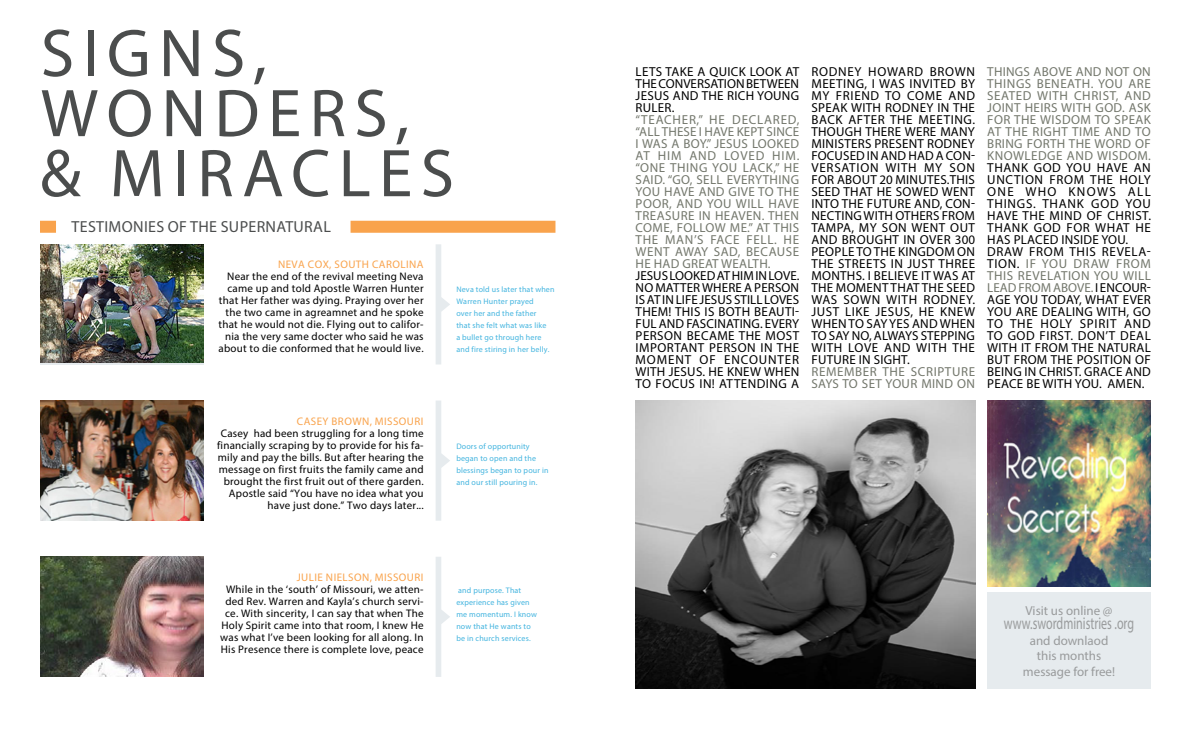
<style>
.page{position:relative;width:1191px;height:738px;background:#fff}
.page>*{position:absolute;margin:0;border:0;box-sizing:border-box;transform-origin:0 0}
.t1{font:68px/60px "Myriad Pro";letter-spacing:.12em;color:#4b4d4d}
.t2{font:17.2px "Myriad Pro";color:#999b9c;scale:.7 1}
.t3{font:16px "Myriad Pro";letter-spacing:.02em;color:#4b4d4d}
.t4{font:13px/12px "Myriad Pro";letter-spacing:.02em;color:#000;text-align:justify}
.t5{font:13px/12px "Myriad Pro";letter-spacing:.035em;color:#73776c;text-align:justify}
.t6{font:13px/15.6px "Myriad Pro";color:#999b9c;text-align:center}
.t7{font:11px/12px "Myriad Pro";letter-spacing:.02em;color:#000;text-align:right}
.t8{font:11px "Myriad Pro";letter-spacing:.04em;color:#f9a34c}
.t9{font:8px/12px "Myriad Pro";letter-spacing:.02em;color:#42b4df}
.s1{color:#73776c}
</style>
<div class="page">
<img style="left:635px;top:400px;width:340px;height:288px">
<div style="left:987px;top:592px;width:164px;height:96px;background:#e6ebee"></div>
<img style="left:40px;top:556px;width:164px;height:120px">
<img style="left:987px;top:400px;width:164px;height:186px">
<div style="left:40px;top:220px;width:16px;height:12px;background:#f9a34c"></div>
<div style="left:350px;top:220px;width:205px;height:12px;background:#f9a34c"></div>
<img style="left:40px;top:400px;width:164px;height:120px">
<img style="left:40px;top:244px;width:164px;height:118px">
<svg style="left:436px;top:244px;width:14px;height:120px"></svg>
<svg style="left:436px;top:400px;width:14px;height:120px"></svg>
<svg style="left:436px;top:557px;width:14px;height:119px"></svg>
<h1 class="t1" style="left:40px;top:22px;width:415px">SIGNS,<br>WONDERS, &amp; MIRACLES</h1>
<p class="t3" style="left:72px;top:217px;width:261px">TESTIMONIES OF THE SUPERNATURAL</p>
<p class="t8" style="left:278px;top:258px;width:147px">NEVA COX, SOUTH CAROLINA</p>
<p class="t7" style="left:218px;top:270px;width:206px">Near the end of the revival meeting Neva came up and told Apostle Warren Hunter that Her father was dying. Praying over her the two came in agreamnet and he spoke that he would not die. Flying out to califor&shy;nia the very same docter who said he was about to die conformed that he would live.</p>
<p class="t8" style="left:297px;top:414px;width:128px">CASEY BROWN, MISSOURI</p>
<p class="t7" style="left:217px;top:426px;width:208px">Casey had been struggling for a long time financially scraping by to provide for his fa&shy;mily and pay the bills. But after hearing the message on first fruits the family came and brought the first fruit out of there garden.<br>Apostle said “You have no idea what you have just done.” Two days later...</p>
<p class="t8" style="left:297px;top:570px;width:128px">JULIE NIELSON, MISSOURI</p>
<p class="t7" style="left:220px;top:582px;width:205px;text-align:center">While in the ‘south’ of Missouri, we atten&shy;ded Rev. Warren and Kayla’s church servi&shy;ce. With sincerity, I can say that when The Holy Spirit came into that room, I knew He was what I’ve been looking for all along. In His Presence there is complete love, peace</p>
<p class="t9" style="left:456px;top:283px;width:100px">Neva told us later that when<br>Warren Hunter prayed<br>over her and the father<br>that she felt what was like<br>a bullet go through here and fire stiring in her belly.</p>
<p class="t9" style="left:456px;top:439px;width:94px">Doors of opportunity began to open and the blessings began to pour in and our still pouring in.</p>
<p class="t9" style="left:456px;top:583px;width:82px">and purpose. That experience has given me momentum. I know now that He wants to be in church services.</p>
<p class="t4" style="left:635px;top:65px;width:165px">LETS TAKE A QUICK LOOK AT THE CONVERSATION BETWEEN JESUS AND THE RICH YOUNG RULER.</p>
<p class="t5" style="left:635px;top:113px;width:165px">“TEACHER,” HE DECLARED, “ALL THESE I HAVE KEPT SINCE I WAS A BOY.” JESUS LOOKED AT HIM AND LOVED HIM. “ONE THING YOU LACK,” HE SAID. “GO, SELL EVERYTHING YOU HAVE AND GIVE TO THE POOR, AND YOU WILL HAVE TREASURE IN HEAVEN. THEN COME, FOLLOW ME.” AT THIS THE MAN’S FACE FELL. HE WENT AWAY SAD, BECAUSE HE HAD GREAT WEALTH.</p>
<p class="t4" style="left:635px;top:269px;width:165px">JESUS LOOKED AT HIM IN LOVE.<br>NO MATTER WHERE A PERSON IS AT IN LIFE JESUS STILL LOVES THEM! THIS IS BOTH BEAUTI-FUL AND FASCINATING. EVERY PERSON BECAME THE MOST IMPORTANT PERSON IN THE MOMENT OF ENCOUNTER WITH JESUS. HE KNEW WHEN TO FOCUS IN! ATTENDING A</p>
<p class="t4" style="left:811px;top:65px;width:165px">RODNEY HOWARD BROWN MEETING, I WAS INVITED BY MY FRIEND TO COME AND SPEAK WITH RODNEY IN THE BACK AFTER THE MEETING.<br>THOUGH THERE WERE MANY MINISTERS PRESENT RODNEY FOCUSED IN AND HAD A CON-VERSATION WITH MY SON FOR ABOUT 20 MINUTES.THIS SEED THAT HE SOWED WENT INTO THE FUTURE AND, CON-NECTING WITH OTHERS FROM TAMPA, MY SON WENT OUT AND BROUGHT IN OVER 300<br>PEOPLE TO THE KINGDOM ON THE STREETS IN JUST THREE MONTHS. I BELIEVE IT WAS AT THE MOMENT THAT THE SEED WAS SOWN WITH RODNEY.<br>JUST LIKE JESUS, HE KNEW WHEN TO SAY YES AND WHEN TO SAY NO, ALWAYS STEPPING WITH LOVE AND WITH THE FUTURE IN SIGHT.</p>
<p class="t5" style="left:811px;top:365px;width:165px">REMEMBER THE SCRIPTURE<br>SAYS TO SET YOUR MIND ON</p>
<p class="t5" style="left:987px;top:65px;width:165px">THINGS ABOVE AND NOT ON THINGS BENEATH. YOU ARE SEATED WITH CHRIST, AND JOINT HEIRS WITH GOD. ASK FOR THE WISDOM TO SPEAK AT THE RIGHT TIME AND TO BRING FORTH THE WORD OF KNOWLEDGE AND WISDOM.</p>
<p class="t4" style="left:987px;top:161px;width:165px;text-align:left">THANK GOD YOU HAVE AN<br>UNCTION FROM THE HOLY<br>ONE WHO KNOWS ALL<br>THINGS. THANK GOD YOU<br>HAVE THE MIND OF CHRIST.<br>THANK GOD FOR WHAT HE<br>HAS PLACED INSIDE YOU.<br>DRAW FROM THIS REVELA-<br>TION. <span class="s1">IF YOU DRAW FROM<br>THIS REVELATION YOU WILL<br>LEAD FROM ABOVE.</span> I ENCOUR-<br>AGE YOU TODAY, WHAT EVER<br>YOU ARE DEALING WITH, GO<br>TO THE HOLY SPIRIT AND<br>TO GOD FIRST. DON’T DEAL<br>WITH IT FROM THE NATURAL<br>BUT FROM THE POSITION OF<br>BEING IN CHRIST. GRACE AND<br>PEACE BE WITH YOU. AMEN.</p>
<p class="t6" style="left:1025px;top:601px;width:88px">Visit us online @</p>
<h2 class="t2" style="left:1004px;top:612px;width:187px">www.swordministries .org</h2>
<p class="t6" style="left:1023px;top:631px;width:94px">and downlaod this months message for free!</p>
</div>
